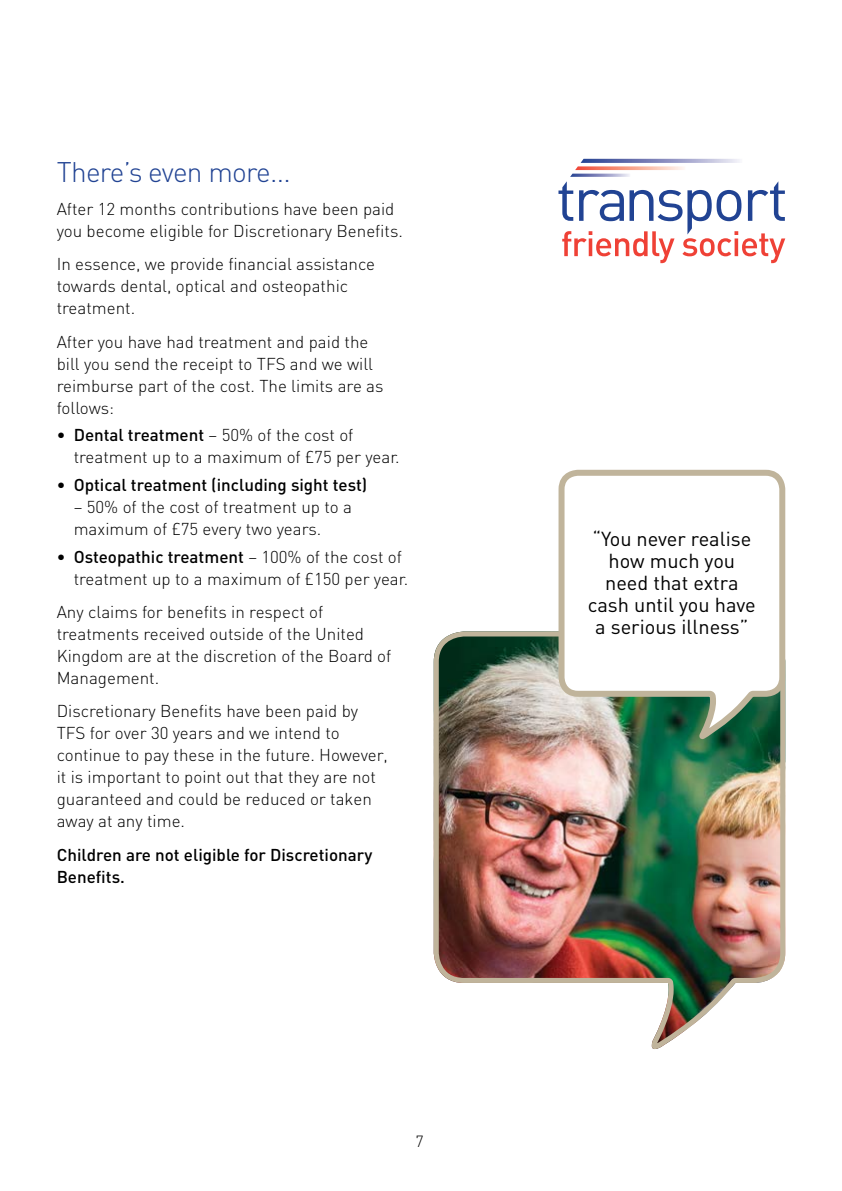
<style>
.page{position:relative;width:842px;height:1191px;background:#fff}
.page>*{position:absolute;margin:0;border:0;box-sizing:border-box;transform-origin:0 0}
.t1{font:300 28px "DIN";letter-spacing:-.025em;color:#214393}
.t2{font:20px/22px "DIN";color:#000;text-align:center}
.t3{font:300 17px/22px "DIN";color:#000}
.t4{font:500 17px/22px "DIN";color:#000}
.t5{font:300 16px "DIN";color:#000}
.s1{font-weight:500}
</style>
<div class="page">
<img style="left:433px;top:631px;width:353px;height:418px">
<svg style="left:555px;top:469px;width:231px;height:276px"></svg>
<svg style="left:558px;top:159px;width:227px;height:104px"></svg>
<h1 class="t1" style="left:57px;top:153px;width:236px">There’s even more...</h1>
<p class="t3" style="left:57px;top:197px;width:348px">After 12 months contributions have been paid you become eligible for Discretionary Benefits.</p>
<p class="t3" style="left:57px;top:252px;width:320px">In essence, we provide financial assistance towards dental, optical and osteopathic treatment.</p>
<p class="t3" style="left:57px;top:330px;width:328px">After you have had treatment and paid the bill you send the receipt to TFS and we will reimburse part of the cost. The limits are as follows:</p>
<p class="t3" style="left:74px;top:423px;width:328px;text-indent:-17px"><span class="s1">• Dental treatment</span> – 50% of the cost of treatment up to a maximum of £75 per year.</p>
<p class="t4" style="left:57px;top:473px;width:312px">• Optical treatment (including sight test)</p>
<p class="t3" style="left:74px;top:495px;width:280px">– 50% of the cost of treatment up to a maximum of £75 every two years.</p>
<p class="t3" style="left:74px;top:545px;width:336px;text-indent:-17px"><span class="s1">• Osteopathic treatment</span> – 100% of the cost of treatment up to a maximum of £150 per year.</p>
<p class="t3" style="left:57px;top:600px;width:336px">Any claims for benefits in respect of treatments received outside of the United Kingdom are at the discretion of the Board of Management.</p>
<p class="t3" style="left:57px;top:699px;width:333px">Discretionary Benefits have been paid by TFS for over 30 years and we intend to continue to pay these in the future. However, it is important to point out that they are not guaranteed and could be reduced or taken away at any time.</p>
<p class="t4" style="left:57px;top:843px;width:317px">Children are not eligible for Discretionary<br>Benefits.</p>
<p class="t5" style="left:415px;top:1130px;width:10px">7</p>
<p class="t2" style="left:588px;top:528px;width:169px">“You never realise how much you need that extra cash until you have a serious illness”</p>
</div>
